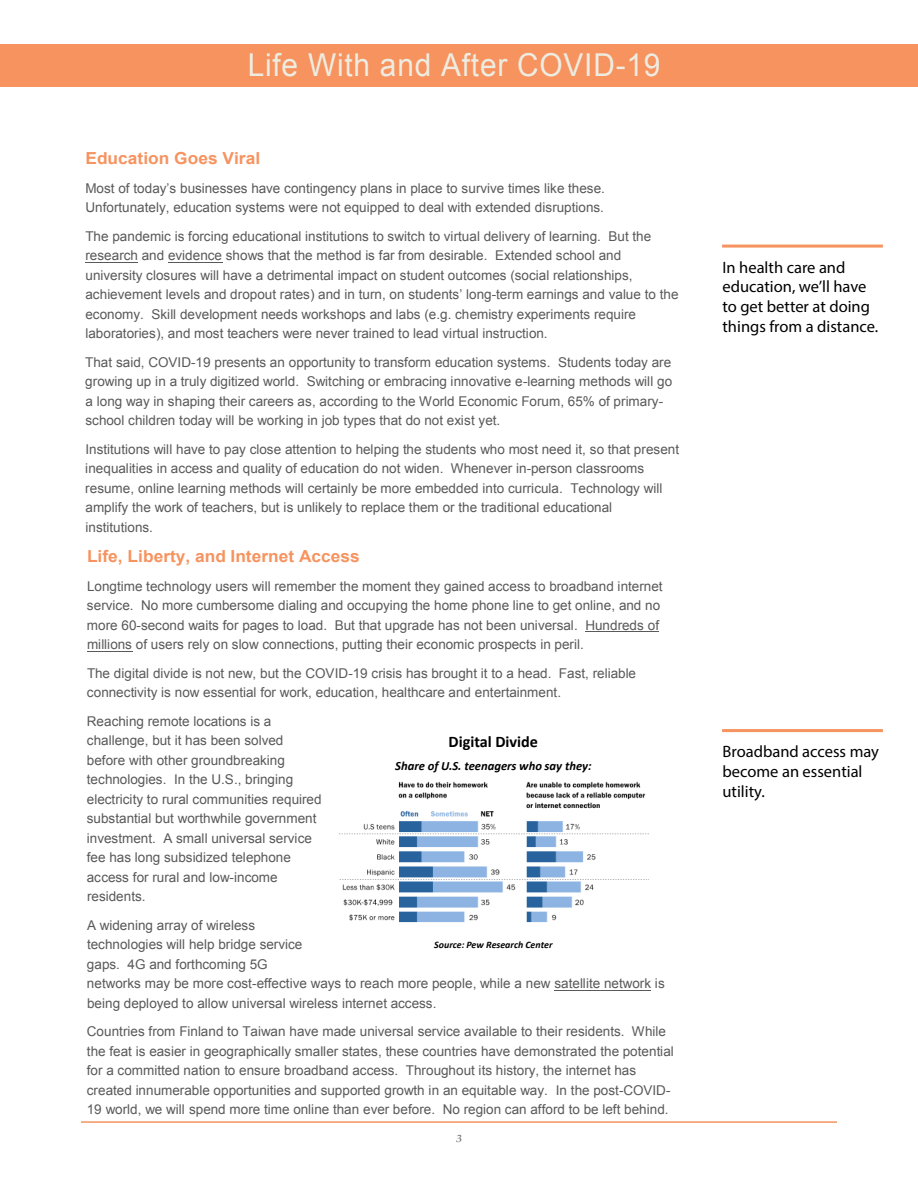
<style>
.page{position:relative;width:918px;height:1188px;background:#fff}
.page>*{position:absolute;margin:0;border:0;box-sizing:border-box;transform-origin:0 0}
.t1{font:31.5px "Arial";letter-spacing:.025em;color:#eeece1;scale:.95 1}
.t2{font:16.5px/19.8px "Myriad Pro";color:#000}
.t3{font:700 16.5px "Arial";color:#f6935f;scale:1.05 1}
.t4{font:700 16.2px "Calibri";color:#000}
.t5{font:13.5px/19.5px "Arial";letter-spacing:.005em;color:#595959}
.t6{font:italic 700 12.6px "Calibri";color:#000}
.t7{font:italic 10.5px "Book Antiqua";color:#555759;scale:1.13 1}
.t8{font:italic 700 9.9px "Calibri";color:#000}
</style>
<div class="page">
<hr style="left:81px;top:1121px;width:756px;height:2px;background:#f6935f">
<div style="left:0;top:44px;width:918px;height:43px;background:#f6935f"></div>
<hr style="left:722px;top:245px;width:161px;height:3px;background:#f6935f">
<hr style="left:86px;top:262px;width:52px;height:1px;background:#595959">
<hr style="left:168px;top:262px;width:54px;height:1px;background:#595959">
<hr style="left:586px;top:631px;width:73px;height:1px;background:#595959">
<hr style="left:87px;top:651px;width:45px;height:1px;background:#595959">
<hr style="left:554px;top:990px;width:97px;height:1px;background:#595959">
<img style="left:339px;top:781px;width:309px;height:142px">
<hr style="left:722px;top:729px;width:161px;height:3px;background:#f6935f">
<h1 class="t1" style="left:248px;top:45px;width:436px">Life With and After COVID-19</h1>
<p class="t3" style="left:85px;top:147px;width:168px">Education Goes Viral</p>
<p class="t5" style="left:85px;top:178px;width:521px">Most of today’s businesses have contingency plans in place to survive times like these.<br>Unfortunately, education systems were not equipped to deal with extended disruptions.</p>
<p class="t5" style="left:85px;top:226px;width:595px">The pandemic is forcing educational institutions to switch to virtual delivery of learning. But the research and evidence shows that the method is far from desirable. Extended school and university closures will have a detrimental impact on student outcomes (social relationships, achievement levels and dropout rates) and in turn, on students’ long-term earnings and value to the economy. Skill development needs workshops and labs (e.g. chemistry experiments require laboratories), and most teachers were never trained to lead virtual instruction.</p>
<p class="t5" style="left:85px;top:352px;width:588px">That said, COVID-19 presents an opportunity to transform education systems. Students today are growing up in a truly digitized world. Switching or embracing innovative e-learning methods will go a long way in shaping their careers as, according to the World Economic Forum, 65% of primary&shy;school children today will be working in job types that do not exist yet.</p>
<p class="t5" style="left:85px;top:439px;width:595px">Institutions will have to pay close attention to helping the students who most need it, so that present inequalities in access and quality of education do not widen. Whenever in-person classrooms resume, online learning methods will certainly be more embedded into curricula. Technology will amplify the work of teachers, but is unlikely to replace them or the traditional educational institutions.</p>
<p class="t3" style="left:87px;top:546px;width:261px">Life, Liberty, and Internet Access</p>
<p class="t5" style="left:87px;top:576px;width:577px">Longtime technology users will remember the moment they gained access to broadband internet service. No more cumbersome dialing and occupying the home phone line to get online, and no more 60-second waits for pages to load. But that upgrade has not been universal. Hundreds of millions of users rely on slow connections, putting their economic prospects in peril.</p>
<p class="t5" style="left:87px;top:664px;width:551px">The digital divide is not new, but the COVID-19 crisis has brought it to a head. Fast, reliable connectivity is now essential for work, education, healthcare and entertainment.</p>
<p class="t5" style="left:87px;top:711px;width:236px">Reaching remote locations is a challenge, but it has been solved before with other groundbreaking technologies. In the U.S., bringing electricity to rural communities required substantial but worthwhile government investment. A small universal service fee has long subsidized telephone access for rural and low-income residents.</p>
<p class="t5" style="left:87px;top:916px;width:579px">A widening array of wireless<br>technologies will help bridge service<br>gaps. 4G and forthcoming 5G<br>networks may be more cost-effective ways to reach more people, while a new satellite network is being deployed to allow universal wireless internet access.</p>
<p class="t5" style="left:87px;top:1022px;width:589px">Countries from Finland to Taiwan have made universal service available to their residents. While the feat is easier in geographically smaller states, these countries have demonstrated the potential for a committed nation to ensure broadband access. Throughout its history, the internet has created innumerable opportunities and supported growth in an equitable way. In the post-COVID-19 world, we will spend more time online than ever before. No region can afford to be left behind.</p>
<p class="t4" style="left:449px;top:731px;width:91px">Digital Divide</p>
<p class="t6" style="left:395px;top:758px;width:198px">Share of U.S. teenagers who say they:</p>
<p class="t8" style="left:434px;top:939px;width:120px">Source: Pew Research Center</p>
<p class="t7" style="left:456px;top:1132px;width:7px">3</p>
<p class="t2" style="left:723px;top:257px;width:157px">In health care and education, we’ll have to get better at doing things from a distance.</p>
<p class="t2" style="left:723px;top:741px;width:158px">Broadband access may become an essential utility.</p>
</div>
